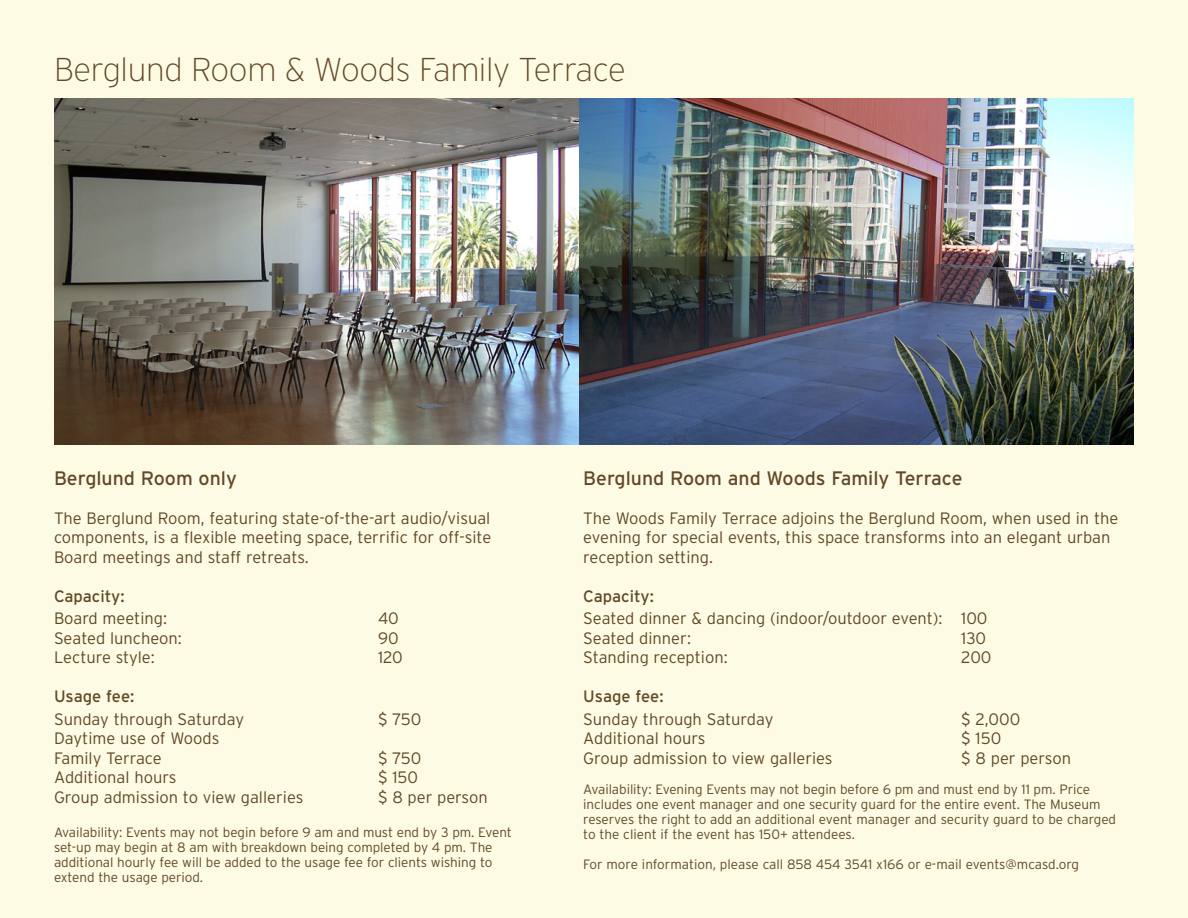
<style>
.page{position:relative;width:1188px;height:918px;background:#fff}
.page>*{position:absolute;margin:0;border:0;box-sizing:border-box;transform-origin:0 0}
.t1{font:200 33px "Interstate";letter-spacing:-.01em;color:#614827}
.t2{font:19.5px "Interstate";color:#614827}
.t3{font:300 16.5px/19.5px "Interstate";color:#614827}
.t4{font:16.5px "Interstate";color:#614827}
.t5{font:300 13.5px/15px "Interstate";letter-spacing:-.005em;color:#614827}
</style>
<div class="page">
<div style="left:1px;top:0;width:1187px;height:918px;background:#fdfbe4"></div>
<img style="left:54px;top:98px;width:526px;height:347px">
<img style="left:580px;top:98px;width:554px;height:347px">
<h1 class="t1" style="left:54px;top:51px;width:573px">Berglund Room &amp; Woods Family Terrace</h1>
<p class="t2" style="left:54px;top:467px;width:184px">Berglund Room only</p>
<p class="t3" style="left:54px;top:508px;width:439px;text-align:justify">The Berglund Room, featuring state-of-the-art audio/visual components, is a flexible meeting space, terrific for off-site Board meetings and staff retreats.</p>
<p class="t4" style="left:54px;top:587px;width:72px">Capacity:</p>
<p class="t3" style="left:54px;top:608px;width:115px">Board meeting:</p>
<p class="t3" style="left:378px;top:608px;width:22px">40</p>
<p class="t3" style="left:54px;top:628px;width:129px">Seated luncheon:</p>
<p class="t3" style="left:378px;top:628px;width:22px">90</p>
<p class="t3" style="left:54px;top:647px;width:102px">Lecture style:</p>
<p class="t3" style="left:378px;top:647px;width:26px">120</p>
<p class="t4" style="left:54px;top:687px;width:82px">Usage fee:</p>
<p class="t3" style="left:54px;top:709px;width:192px">Sunday through Saturday</p>
<p class="t3" style="left:378px;top:709px;width:45px">$ 750</p>
<p class="t3" style="left:54px;top:729px;width:167px">Daytime use of Woods<br>Family Terrace</p>
<p class="t3" style="left:378px;top:748px;width:45px">$ 750</p>
<p class="t3" style="left:54px;top:768px;width:124px">Additional hours</p>
<p class="t3" style="left:378px;top:768px;width:42px">$ 150</p>
<p class="t3" style="left:54px;top:787px;width:251px">Group admission to view galleries</p>
<p class="t3" style="left:378px;top:787px;width:111px">$ 8 per person</p>
<p class="t5" style="left:54px;top:825px;width:459px">Availability: Events may not begin before 9 am and must end by 3 pm. Event set-up may begin at 8 am with breakdown being completed by 4 pm. The additional hourly fee will be added to the usage fee for clients wishing to extend the usage period.</p>
<p class="t2" style="left:583px;top:467px;width:381px">Berglund Room and Woods Family Terrace</p>
<p class="t3" style="left:583px;top:508px;width:537px">The Woods Family Terrace adjoins the Berglund Room, when used in the evening for special events, this space transforms into an elegant urban reception setting.</p>
<p class="t4" style="left:583px;top:587px;width:72px">Capacity:</p>
<p class="t3" style="left:583px;top:609px;width:406px">Seated dinner &amp; dancing (indoor/outdoor event): 100<br>Seated dinner:</p>
<p class="t3" style="left:961px;top:628px;width:26px">130</p>
<p class="t3" style="left:583px;top:648px;width:146px">Standing reception:</p>
<p class="t3" style="left:961px;top:648px;width:32px">200</p>
<p class="t4" style="left:583px;top:687px;width:82px">Usage fee:</p>
<p class="t3" style="left:583px;top:709px;width:192px">Sunday through Saturday</p>
<p class="t3" style="left:961px;top:709px;width:61px">$ 2,000</p>
<p class="t3" style="left:583px;top:729px;width:124px">Additional hours</p>
<p class="t3" style="left:961px;top:729px;width:42px">$ 150</p>
<p class="t3" style="left:583px;top:748px;width:251px">Group admission to view galleries</p>
<p class="t3" style="left:961px;top:748px;width:111px">$ 8 per person</p>
<p class="t5" style="left:583px;top:782px;width:534px">Availability: Evening Events may not begin before 6 pm and must end by 11 pm. Price includes one event manager and one security guard for the entire event. The Museum reserves the right to add an additional event manager and security guard to be charged to the client if the event has 150+ attendees.</p>
<p class="t5" style="left:583px;top:857px;width:497px">For more information, please call 858 454 3541 x166 or e-mail events@mcasd.org</p>
</div>
